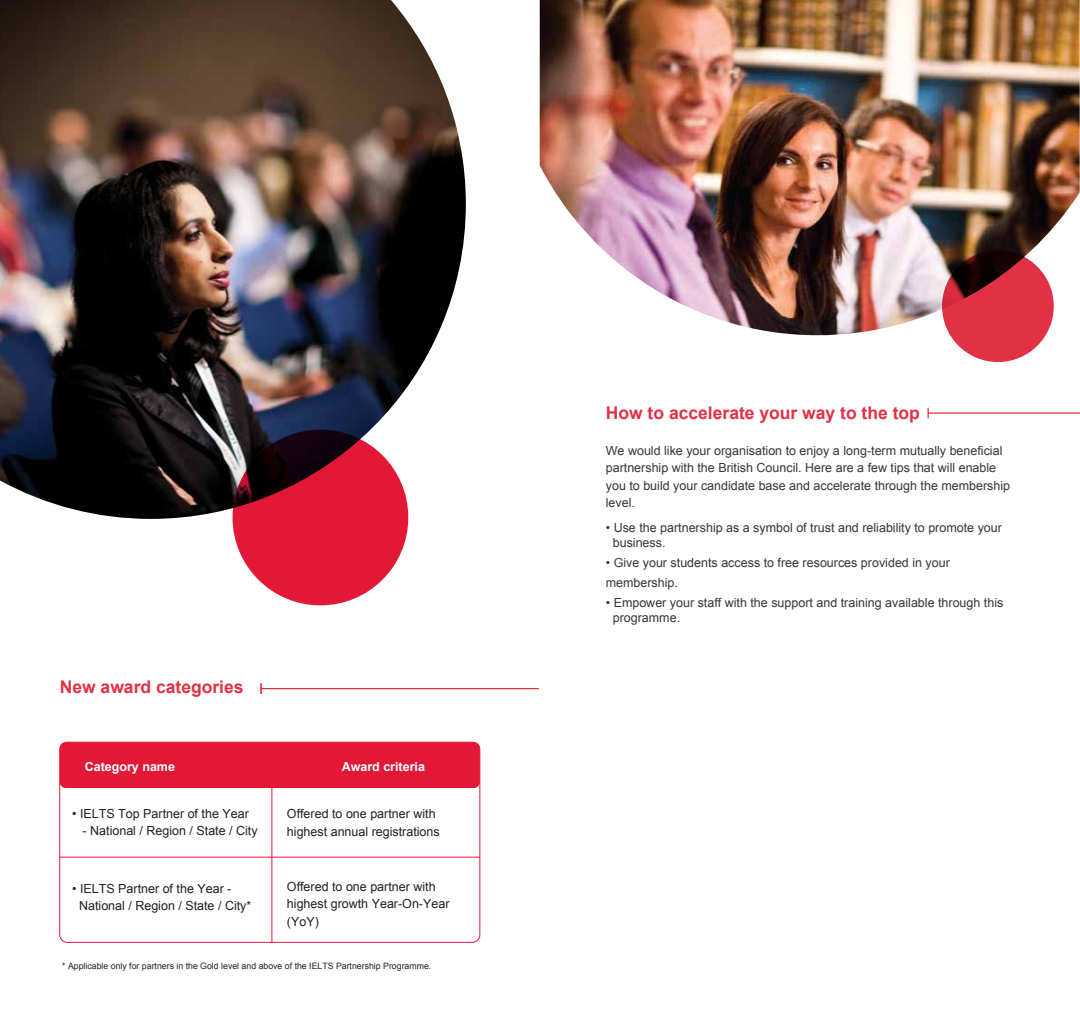
<style>
.page{position:relative;width:1080px;height:1035px;background:#fff}
.page>*{position:absolute;margin:0;border:0;box-sizing:border-box;transform-origin:0 0}
.t1{font:700 17.5px "Arial";color:#e23145}
.t2{font:12.5px/17.5px "Arial";color:#383536}
.t3{font:12.5px/17.5px "Arial";color:#231f20}
.t4{font:700 12.5px "Arial";color:#fff}
.t5{font:8.75px "Arial";color:#231f20}
</style>
<div class="page">
<img style="left:540px;top:0;width:540px;height:335px">
<svg style="left:942px;top:250px;width:112px;height:112px;background:#ba2838"></svg>
<svg style="left:260px;top:683px;width:279px;height:11px"></svg>
<hr style="left:60px;top:857px;width:420px;height:1px;background:#e31837">
<hr style="left:272px;top:744px;width:1px;height:198px;background:#e31837">
<div style="left:60px;top:742px;width:420px;height:46px;background:#e31837;border-radius:6px"></div>
<svg style="left:928px;top:408px;width:152px;height:10px"></svg>
<img style="left:0;top:0;width:466px;height:519px">
<svg style="left:233px;top:430px;width:175px;height:175px;background:#bb132e"></svg>
<h1 class="t1" style="left:60px;top:675px;width:185px">New award categories</h1>
<p class="t4" style="left:85px;top:758px;width:92px">Category name</p>
<p class="t4" style="left:342px;top:758px;width:85px">Award criteria</p>
<p class="t3" style="left:72px;top:805px;width:178px">• IELTS Top Partner of the Year</p>
<p class="t3" style="left:83px;top:822px;width:177px">- National / Region / State / City</p>
<p class="t3" style="left:79px;top:880px;width:174px;text-indent:-7px">• IELTS Partner of the Year -<br>National / Region / State / City*</p>
<p class="t3" style="left:287px;top:805px;width:154px">Offered to one partner with highest annual registrations</p>
<p class="t3" style="left:287px;top:878px;width:164px">Offered to one partner with highest growth Year-On-Year (YoY)</p>
<p class="t5" style="left:62px;top:960px;width:371px">* Applicable only for partners in the Gold level and above of the IELTS Partnership Programme.</p>
<h1 class="t1" style="left:606px;top:402px;width:316px">How to accelerate your way to the top</h1>
<p class="t2" style="left:606px;top:442px;width:406px">We would like your organisation to enjoy a long-term mutually beneficial partnership with the British Council. Here are a few tips that will enable you to build your candidate base and accelerate through the membership level.</p>
<p class="t2" style="left:613px;top:520px;width:391px;line-height:15px;text-indent:-7px">• Use the partnership as a symbol of trust and reliability to promote your business.</p>
<p class="t2" style="left:606px;top:553px;width:346px;line-height:20px">• Give your students access to free resources provided in your membership.</p>
<p class="t2" style="left:613px;top:595px;width:392px;line-height:15px;text-indent:-7px">• Empower your staff with the support and training available through this programme.</p>
</div>
